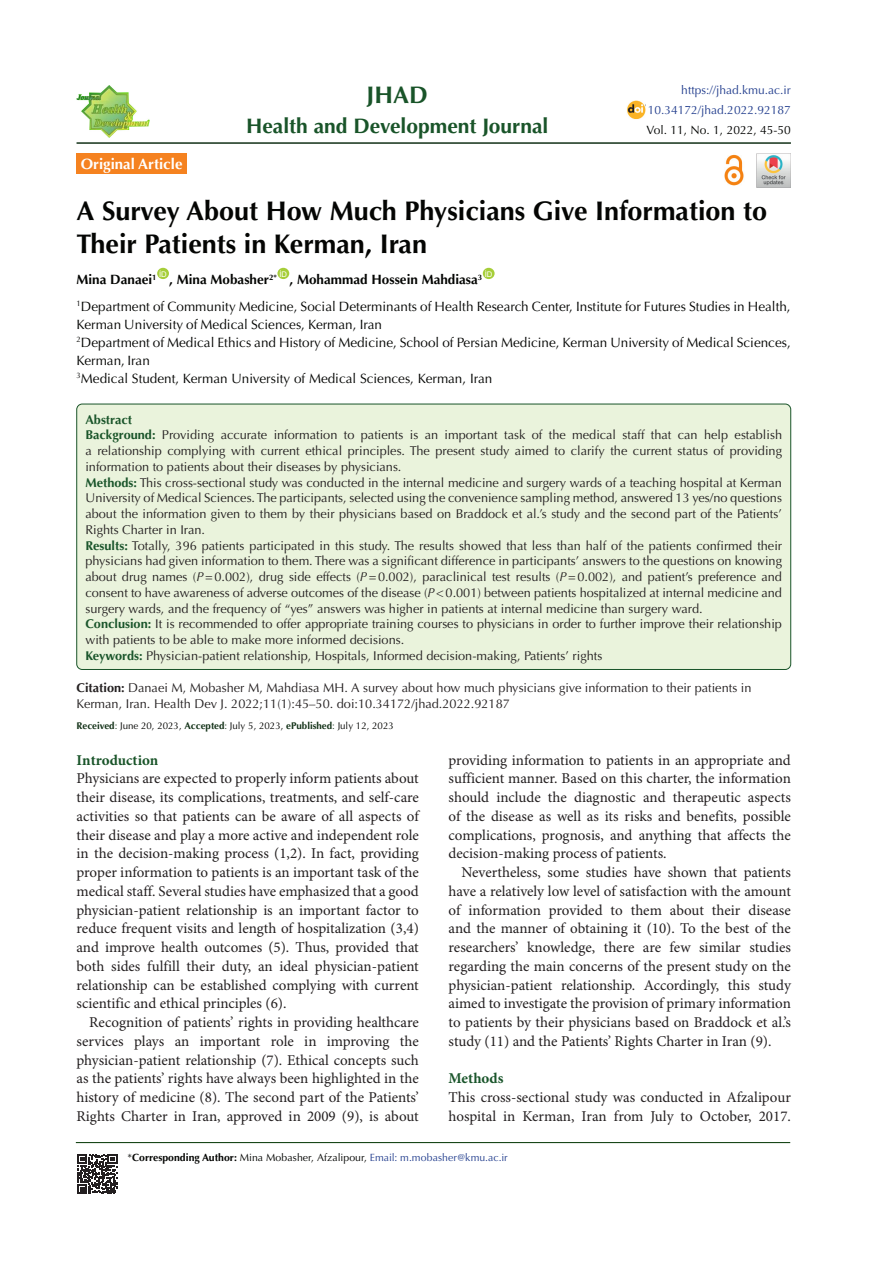
<style>
.page{position:relative;width:893px;height:1263px;background:#fff}
.page>*{position:absolute;margin:0;border:0;box-sizing:border-box;transform-origin:0 0}
.t1{font:700 27px/33px "Optima LT Std";color:#040503}
.t2{font:700 24px "Optima LT Std";color:#195429}
.t3{font:700 21px "Optima LT Std";color:#195429}
.t4{font:15px/18.8px "Minion Pro";color:#231f20;text-align:justify}
.t5{font:700 15px "Optima LT Std";color:#fff}
.t6{font:700 15px "Minion Pro";color:#195429}
.t7{font:700 15px "Minion Pro";color:#1a552b}
.t8{font:13.5px/18px "Optima LT Std";color:#040503}
.t9{font:700 13.5px "Optima LT Std";color:#040503}
.t10{font:12.75px/15.8px "Optima LT Std";color:#231f20;text-align:justify}
.t11{font:700 12.75px "Optima LT Std";color:#195429}
.t12{font:12px "Optima LT Std";color:#25408f}
.t13{font:12px "Optima LT Std";color:#040503}
.t14{font:10.5px "Optima LT Std";letter-spacing:.005em;color:#25408f}
.t15{font:9.75px "Optima LT Std";color:#040503}
.t16{font:7.8px "Arial";color:#fff}
.s1{font-weight:700;color:#195429}
.s2{font-weight:700;color:#1a552b}
.s3{font-style:italic}
.s4{font-weight:700}
.s5{font-weight:700;color:#123117}
.s6{color:#123117}
.s7{color:#040503}
.s8{font-weight:700;color:#040503}
</style>
<div class="page">
<hr style="left:76px;top:1142px;width:714px;height:1px;background:#030">
<img style="left:757px;top:153px;width:34px;height:34px">
<div style="left:157px;top:268px;width:12px;height:11px;background:#a6ce39;border-radius:50%"></div>
<div style="left:277px;top:268px;width:12px;height:11px;background:#a6ce39;border-radius:50%"></div>
<div style="left:483px;top:268px;width:12px;height:11px;background:#a6ce39;border-radius:50%"></div>
<hr style="left:77px;top:142px;width:714px;height:2px;background:#123117">
<div style="left:77px;top:153px;width:110px;height:21px;background:#f58220"></div>
<svg style="left:77px;top:1154px;width:40px;height:40px"></svg>
<img style="left:724px;top:154px;width:20px;height:32px">
<img style="left:627px;top:101px;width:18px;height:18px">
<div style="left:77px;top:404px;width:714px;height:265px;background:#eaf3dc;border-radius:6px"></div>
<div style="left:77px;top:404px;width:714px;height:266px;border:1px solid #195429;border-radius:6px"></div>
<img style="left:77px;top:85px;width:72px;height:52px">
<p class="t5" style="left:81px;top:155px;width:103px">Original Article</p>
<p class="t2" style="left:367px;top:81px;width:63px">JHAD</p>
<p class="t3" style="left:246px;top:113px;width:304px">Health and Development Journal</p>
<p class="t12" style="left:681px;top:83px;width:111px">https://jhad.kmu.ac.ir</p>
<p class="t12" style="left:648px;top:103px;width:144px">10.34172/jhad.2022.92187</p>
<p class="t13" style="left:647px;top:123px;width:146px">Vol. 11, No. 1, 2022, 45-50</p>
<p class="t1" style="left:77px;top:195px;width:692px">A Survey About How Much Physicians Give Information to<br>Their Patients in Kerman, Iran</p>
<p class="t9" style="left:77px;top:272px;width:82px">Mina Danaei<sup>1</sup></p>
<p class="t16" style="left:485px;top:268px;width:9px">ID</p>
<p class="t8" style="left:77px;top:297px;width:716px"><sup>1</sup>Department of Community Medicine, Social Determinants of Health Research Center, Institute for Futures Studies in Health,<br>Kerman University of Medical Sciences, Kerman, Iran</p>
<p class="t8" style="left:77px;top:333px;width:716px"><sup>2</sup>Department of Medical Ethics and History of Medicine, School of Persian Medicine, Kerman University of Medical Sciences,<br>Kerman, Iran</p>
<p class="t8" style="left:77px;top:369px;width:417px"><sup>3</sup>Medical Student, Kerman University of Medical Sciences, Kerman, Iran</p>
<p class="t16" style="left:159px;top:268px;width:9px">ID</p>
<p class="t16" style="left:279px;top:268px;width:9px">ID</p>
<p class="t9" style="left:169px;top:272px;width:109px">, Mina Mobasher<sup>2*</sup></p>
<p class="t9" style="left:290px;top:272px;width:194px">, Mohammad Hossein Mahdiasa<sup>3</sup></p>
<p class="t11" style="left:85px;top:412px;width:48px">Abstract</p>
<p class="t10" style="left:85px;top:427px;width:698px"><span class="s1">Background:</span> Providing accurate information to patients is an important task of the medical staff that can help establish a relationship complying with current ethical principles. The present study aimed to clarify the current status of providing information to patients about their diseases by physicians.</p>
<p class="t10" style="left:85px;top:475px;width:698px"><span class="s2">Methods:</span> This cross-sectional study was conducted in the internal medicine and surgery wards of a teaching hospital at Kerman University of Medical Sciences. The participants, selected using the convenience sampling method, answered 13 yes/no questions about the information given to them by their physicians based on Braddock et al.’s study and the second part of the Patients’ Rights Charter in Iran.</p>
<p class="t10" style="left:85px;top:538px;width:698px"><span class="s2">Results:</span> Totally, 396 patients participated in this study. The results showed that less than half of the patients confirmed their physicians had given information to them. There was a significant difference in participants’ answers to the questions on knowing about drug names (<span class="s3">P</span>=0.002), drug side effects (<span class="s3">P</span>=0.002), paraclinical test results (<span class="s3">P</span>=0.002), and patient’s preference and consent to have awareness of adverse outcomes of the disease (<span class="s3">P</span>&lt;0.001) between patients hospitalized at internal medicine and surgery wards, and the frequency of “yes” answers was higher in patients at internal medicine than surgery ward.</p>
<p class="t10" style="left:85px;top:616px;width:698px"><span class="s2">Conclusion:</span> It is recommended to offer appropriate training courses to physicians in order to further improve their relationship with patients to be able to make more informed decisions.</p>
<p class="t10" style="left:85px;top:648px;width:518px"><span class="s2">Keywords:</span> Physician-patient relationship, Hospitals, Informed decision-making, Patients’ rights</p>
<p class="t10" style="left:77px;top:680px;width:676px"><span class="s4">Citation:</span> Danaei M, Mobasher M, Mahdiasa MH. A survey about how much physicians give information to their patients in<br>Kerman, Iran. Health Dev J. 2022;11(1):45–50. doi:10.34172/jhad.2022.92187</p>
<p class="t15" style="left:77px;top:720px;width:319px"><span class="s5">Received</span><span class="s6">:</span> June 20, 2023, <span class="s5">Accepted</span><span class="s6">:</span> July 5, 2023, <span class="s5">ePublished</span><span class="s6">:</span> July 12, 2023</p>
<p class="t6" style="left:77px;top:749px;width:83px">Introduction</p>
<p class="t4" style="left:77px;top:770px;width:344px">Physicians are expected to properly inform patients about their disease, its complications, treatments, and self-care activities so that patients can be aware of all aspects of their disease and play a more active and independent role in the decision-making process (1,2). In fact, providing proper information to patients is an important task of the medical staff. Several studies have emphasized that a good physician-patient relationship is an important factor to reduce frequent visits and length of hospitalization (3,4) and improve health outcomes (5). Thus, provided that both sides fulfill their duty, an ideal physician-patient relationship can be established complying with current scientific and ethical principles (6).</p>
<p class="t4" style="left:77px;top:1014px;width:344px;text-indent:13px">Recognition of patients’ rights in providing healthcare services plays an important role in improving the physician-patient relationship (7). Ethical concepts such as the patients’ rights have always been highlighted in the history of medicine (8). The second part of the Patients’ Rights Charter in Iran, approved in 2009 (9), is about</p>
<p class="t4" style="left:449px;top:751px;width:344px">providing information to patients in an appropriate and sufficient manner. Based on this charter, the information should include the diagnostic and therapeutic aspects of the disease as well as its risks and benefits, possible complications, prognosis, and anything that affects the decision-making process of patients.</p>
<p class="t4" style="left:449px;top:864px;width:344px;text-indent:13px">Nevertheless, some studies have shown that patients have a relatively low level of satisfaction with the amount of information provided to them about their disease and the manner of obtaining it (10). To the best of the researchers’ knowledge, there are few similar studies regarding the main concerns of the present study on the physician-patient relationship. Accordingly, this study aimed to investigate the provision of primary information to patients by their physicians based on Braddock et al.’s study (11) and the Patients’ Rights Charter in Iran (9).</p>
<p class="t7" style="left:449px;top:1068px;width:56px">Methods</p>
<p class="t4" style="left:449px;top:1089px;width:344px">This cross-sectional study was conducted in Afzalipour hospital in Kerman, Iran from July to October, 2017.</p>
<p class="t14" style="left:128px;top:1151px;width:382px"><span class="s7">*</span><span class="s8">Corresponding Author:</span> <span class="s7">Mina Mobasher, Afzalipour,</span> Email: m.mobasher@kmu.ac.ir</p>
</div>
